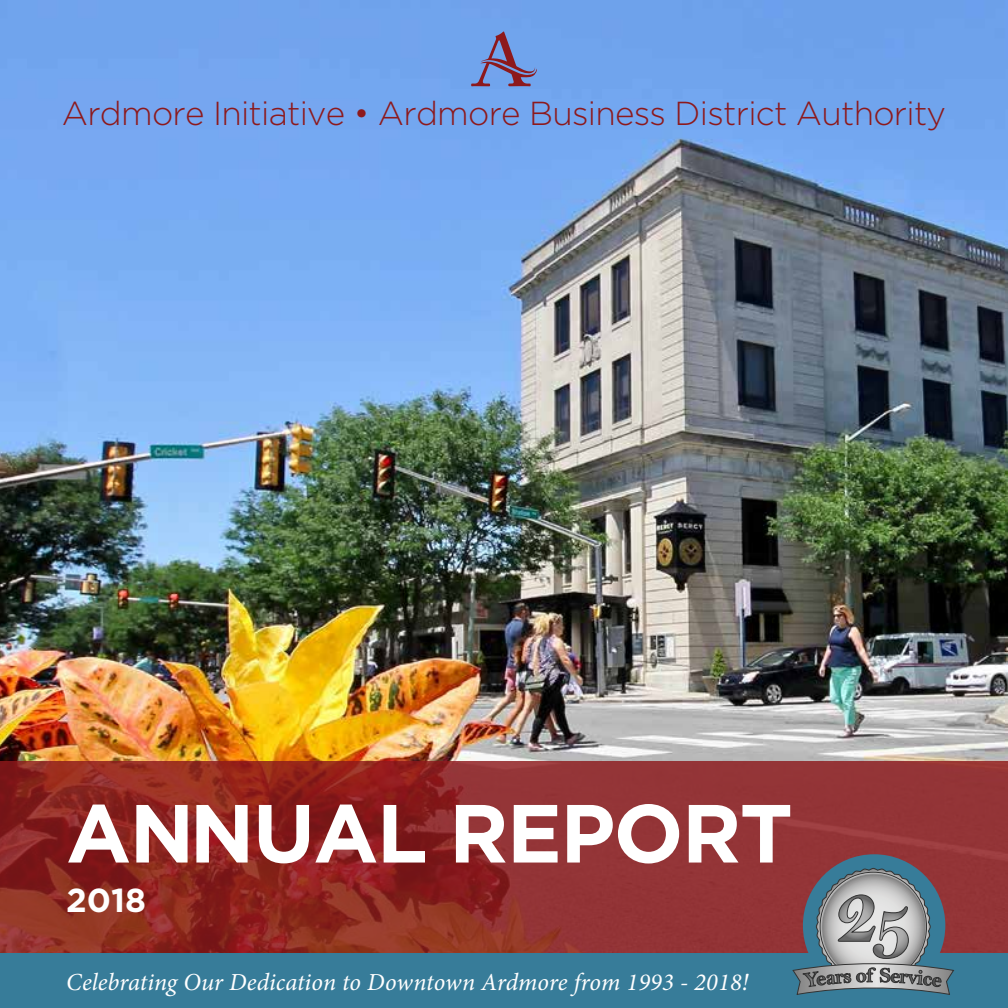
<style>
.page{position:relative;width:1008px;height:1008px;background:#fff}
.page>*{position:absolute;margin:0;border:0;box-sizing:border-box;transform-origin:0 0}
.t1{font:700 82.25px "Gotham";letter-spacing:-.02em;color:#fff}
.t2{font:300 33.25px "Gotham";letter-spacing:-.02em;color:#8d191c}
.t3{font:700 33.25px "Gotham";color:#fff}
.t4{font:italic 24.5px "Minion Pro";color:#fff}
</style>
<div class="page">
<img style="left:0;top:0;width:1008px;height:761px">
<svg style="left:0;top:761px;width:1008px;height:192px;background:#902d2a"></svg>
<div style="left:0;top:953px;width:1008px;height:55px;background:#377c99"></div>
<div style="left:803px;top:854px;width:142px;height:143px;background:#377c99;border-radius:50%"></div>
<svg style="left:793px;top:868px;width:161px;height:127px"></svg>
<svg style="left:471px;top:31px;width:66px;height:55px;background:#7683bc"></svg>
<h2 class="t2" style="left:62px;top:95px;width:886px">Ardmore Initiative ¥ Ardmore Business District Authority</h2>
<h1 class="t1" style="left:66px;top:786px;width:728px">ANNUAL REPORT</h1>
<h2 class="t3" style="left:66px;top:881px;width:81px">2018</h2>
<p class="t4" style="left:66px;top:966px;width:684px">Celebrating Our Dedication to Downtown Ardmore from 1993 - 2018!</p>
</div>
